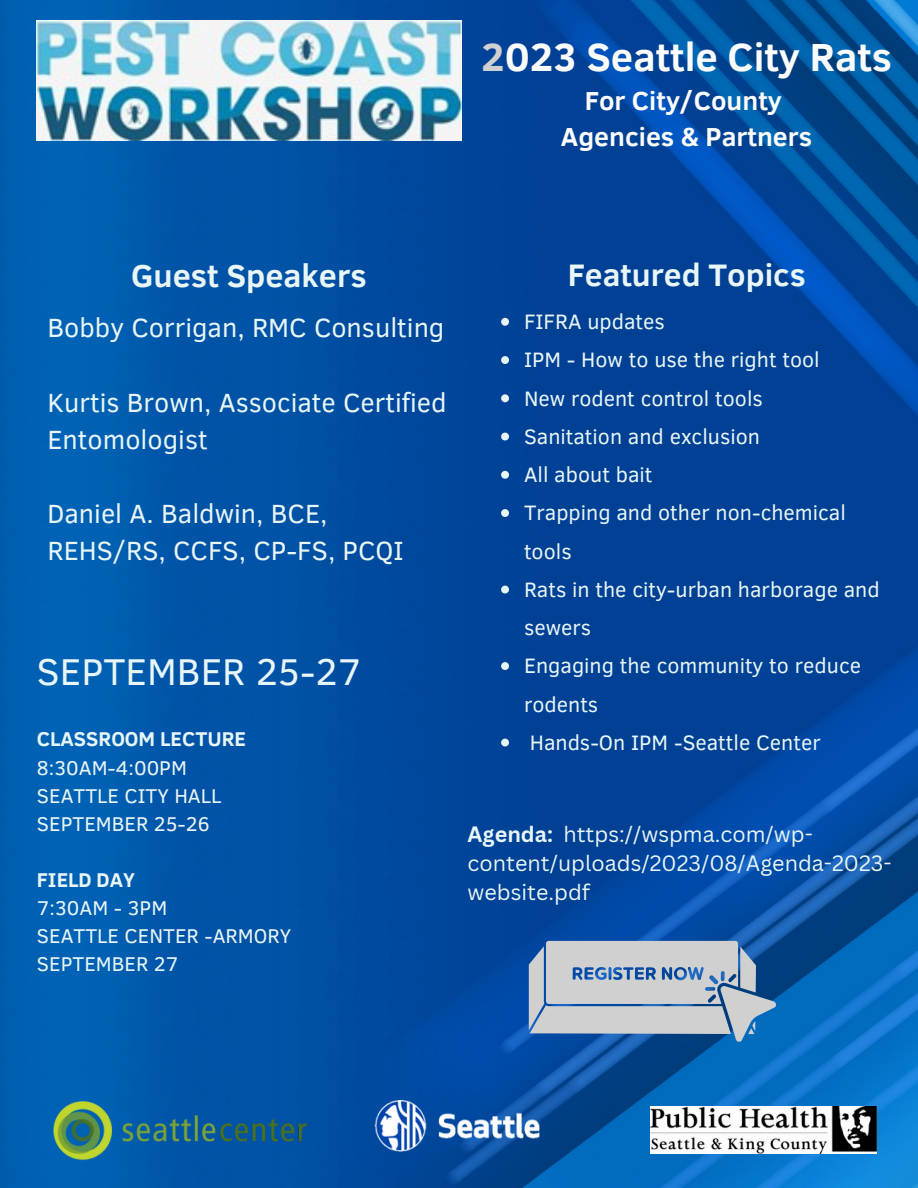
<style>
.page{position:relative;width:918px;height:1188px;background:#fff}
.page>*{position:absolute;margin:0;border:0;box-sizing:border-box;transform-origin:0 0}
.t1{font:700 40.2px "Clear Sans";color:#fcfcfc}
.t2{font:38.25px "Clear Sans";color:#e9f6f7}
.t3{font:700 32.4px "Clear Sans";color:#e9f6f7}
.t4{font:700 31.95px "Clear Sans";color:#e9f6f7}
.t5{font:27px/37.2px "Clear Sans";color:#e9f6f7}
.t6{font:700 26.7px "Clear Sans";color:#fcfcfc}
.t7{font:21.6px/29.2px "Canva Sans";color:#e9f6f7}
.t8{font:21.45px/38.2px "Clear Sans";color:#e9f6f7}
.t9{font:20.4px "Clear Sans";color:#e9f6f7}
.t10{font:700 20.4px "Clear Sans";color:#e9f6f7}
.s1{color:#d0d0d0}
.s2{font-weight:700}
</style>
<div class="page">
<img style="left:0;top:0;width:918px;height:1188px">
<svg style="left:529px;top:941px;width:247px;height:101px;background:#9eb0c3"></svg>
<img style="left:650px;top:1107px;width:226px;height:47px">
<img style="left:37px;top:21px;width:424px;height:119px">
<img style="left:47px;top:1096px;width:265px;height:68px">
<img style="left:352px;top:1078px;width:211px;height:96px">
<svg style="left:501px;top:318px;width:8px;height:8px"></svg>
<svg style="left:501px;top:356px;width:8px;height:8px"></svg>
<svg style="left:501px;top:394px;width:8px;height:8px"></svg>
<svg style="left:501px;top:433px;width:8px;height:7px"></svg>
<svg style="left:501px;top:471px;width:8px;height:8px"></svg>
<svg style="left:501px;top:509px;width:8px;height:8px"></svg>
<svg style="left:501px;top:586px;width:8px;height:7px"></svg>
<svg style="left:501px;top:662px;width:8px;height:8px"></svg>
<svg style="left:501px;top:739px;width:8px;height:7px"></svg>
<p class="t1" style="left:481px;top:28px;width:412px"><span class="s1">2</span>023 Seattle City Rats</p>
<p class="t6" style="left:585px;top:82px;width:199px">For City/County</p>
<p class="t6" style="left:561px;top:118px;width:253px">Agencies &amp; Partners</p>
<p class="t3" style="left:131px;top:252px;width:237px">Guest Speakers</p>
<p class="t5" style="left:47px;top:308px;width:399px">Bobby Corrigan, RMC Consulting</p>
<p class="t5" style="left:47px;top:382px;width:401px">Kurtis Brown, Associate Certified<br>Entomologist</p>
<p class="t5" style="left:47px;top:494px;width:358px">Daniel A. Baldwin, BCE,<br>REHS/RS, CCFS, CP-FS, PCQI</p>
<p class="t2" style="left:37px;top:643px;width:326px">SEPTEMBER 25-27</p>
<p class="t10" style="left:37px;top:724px;width:211px">CLASSROOM LECTURE</p>
<p class="t9" style="left:37px;top:753px;width:152px">8:30AM-4:00PM</p>
<p class="t9" style="left:37px;top:781px;width:186px">SEATTLE CITY HALL</p>
<p class="t9" style="left:37px;top:809px;width:174px">SEPTEMBER 25-26</p>
<p class="t10" style="left:37px;top:865px;width:99px">FIELD DAY</p>
<p class="t9" style="left:37px;top:893px;width:132px">7:30AM - 3PM</p>
<p class="t9" style="left:37px;top:921px;width:256px">SEATTLE CENTER -ARMORY</p>
<p class="t9" style="left:37px;top:949px;width:143px">SEPTEMBER 27</p>
<p class="t4" style="left:568px;top:252px;width:239px">Featured Topics</p>
<p class="t8" style="left:524px;top:301px;width:142px">FIFRA updates</p>
<p class="t8" style="left:524px;top:340px;width:297px">IPM - How to use the right tool</p>
<p class="t8" style="left:524px;top:378px;width:240px">New rodent control tools</p>
<p class="t8" style="left:524px;top:416px;width:237px">Sanitation and exclusion</p>
<p class="t8" style="left:524px;top:454px;width:130px">All about bait</p>
<p class="t8" style="left:524px;top:493px;width:323px">Trapping and other non-chemical tools</p>
<p class="t8" style="left:524px;top:569px;width:357px">Rats in the city-urban harborage and sewers</p>
<p class="t8" style="left:524px;top:646px;width:339px">Engaging the community to reduce rodents</p>
<p class="t8" style="left:530px;top:722px;width:293px">Hands-On IPM -Seattle Center</p>
<p class="t7" style="left:468px;top:819px;width:425px"><span class="s2">Agenda:</span> https://wspma.com/wp&shy;content/uploads/2023/08/Agenda-2023- website.pdf</p>
</div>
